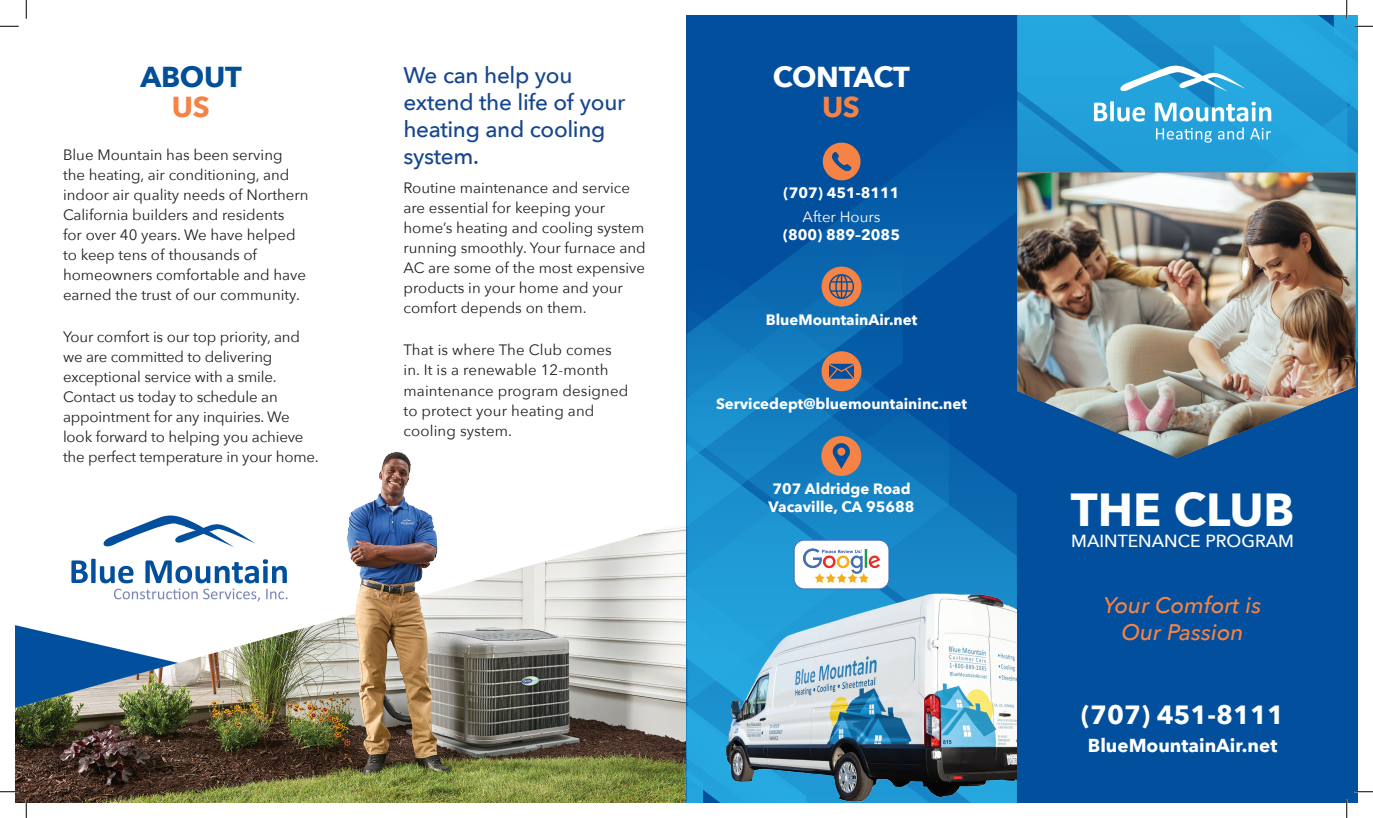
<style>
.page{position:relative;width:1373px;height:818px;background:#fff}
.page>*{position:absolute;margin:0;border:0;box-sizing:border-box;transform-origin:0 0}
.t1{font:700 46.25px "Avenir Next";color:#fff}
.t2{font:700 28.75px "Avenir Next";letter-spacing:-.02em;color:#fff}
.t3{font:700 28.75px "Avenir Next";letter-spacing:-.01em;color:#014e99}
.t4{font:700 28.75px "Avenir Next";color:#f58345}
.t5{font:700 26.25px "Avenir Next";color:#fff}
.t6{font:500 22.5px/27px "Avenir Next";letter-spacing:-.015em;color:#17468e}
.t7{font:italic 500 22.5px/27px "Avenir Next";color:#f58345;text-align:center}
.t8{font:700 18.75px "Avenir Next";color:#fff}
.t9{font:500 17.5px "Avenir Next";color:#fff}
.t10{font:15px/20px "Avenir Next";color:#231f20}
.t11{font:700 15px/18px "Avenir Next";color:#fff}
.t12{font:15px "Avenir Next";color:#fff}
</style>
<div class="page">
<img style="left:16px;top:452px;width:670px;height:350px">
<svg style="left:99px;top:515px;width:157px;height:35px"></svg>
<svg style="left:71px;top:558px;width:216px;height:43px"></svg>
<div style="left:686px;top:15px;width:331px;height:787px;background:#014f9d"></div>
<svg style="left:948px;top:462px;width:69px;height:117px"></svg>
<svg style="left:686px;top:462px;width:262px;height:117px"></svg>
<svg style="left:686px;top:142px;width:331px;height:320px"></svg>
<img style="left:686px;top:579px;width:331px;height:223px">
<div style="left:1017px;top:15px;width:341px;height:787px;background:#014f9d"></div>
<svg style="left:1017px;top:15px;width:77px;height:157px"></svg>
<svg style="left:1355px;top:260px;width:3px;height:102px"></svg>
<img style="left:1017px;top:172px;width:338px;height:286px">
<svg style="left:823px;top:143px;width:37px;height:37px"></svg>
<svg style="left:821px;top:266px;width:40px;height:40px"></svg>
<svg style="left:821px;top:351px;width:40px;height:40px"></svg>
<svg style="left:821px;top:436px;width:40px;height:40px"></svg>
<div style="left:794px;top:540px;width:95px;height:49px;background:#fff;border-radius:10px"></div>
<img style="left:803px;top:548px;width:77px;height:34px">
<div style="left:793px;top:539px;width:96px;height:50px;border:1px solid #4470b7;border-radius:10px"></div>
<svg style="left:0;top:25px;width:19px;height:2px"></svg>
<svg style="left:0;top:790px;width:19px;height:2px"></svg>
<svg style="left:1354px;top:790px;width:19px;height:2px"></svg>
<svg style="left:25px;top:0;width:2px;height:19px"></svg>
<svg style="left:25px;top:799px;width:2px;height:19px"></svg>
<svg style="left:1094px;top:0;width:279px;height:219px"></svg>
<svg style="left:1345px;top:799px;width:2px;height:19px"></svg>
<h2 class="t3" style="left:140px;top:52px;width:103px">ABOUT</h2>
<h2 class="t4" style="left:172px;top:82px;width:39px">US</h2>
<p class="t10" style="left:63px;top:144px;width:247px">Blue Mountain has been serving<br>the heating, air conditioning, and indoor air quality needs of Northern California builders and residents<br>for over 40 years. We have helped to keep tens of thousands of homeowners comfortable and have earned the trust of our community.</p>
<p class="t10" style="left:63px;top:326px;width:257px">Your comfort is our top priority, and we are committed to delivering exceptional service with a smile.<br>Contact us today to schedule an appointment for any inquiries. We look forward to helping you achieve the perfect temperature in your home.</p>
<h3 class="t6" style="left:403px;top:61px;width:223px">We can help you extend the life of your heating and cooling system.</h3>
<p class="t10" style="left:403px;top:177px;width:244px">Routine maintenance and service are essential for keeping your home’s heating and cooling system running smoothly. Your furnace and<br>AC are some of the most expensive products in your home and your comfort depends on them.</p>
<p class="t10" style="left:403px;top:339px;width:226px">That is where The Club comes in. It is a renewable 12-month maintenance program designed to protect your heating and cooling system.</p>
<h2 class="t2" style="left:772px;top:52px;width:139px">CONTACT</h2>
<h2 class="t4" style="left:822px;top:82px;width:39px">US</h2>
<p class="t11" style="left:783px;top:184px;width:117px">(707) 451-8111</p>
<p class="t12" style="left:802px;top:204px;width:79px">After Hours</p>
<p class="t11" style="left:783px;top:225px;width:118px">(800) 889–2085</p>
<p class="t11" style="left:766px;top:310px;width:153px">BlueMountainAir.net</p>
<p class="t11" style="left:716px;top:395px;width:252px">Servicedept@bluemountaininc.net</p>
<p class="t11" style="left:768px;top:480px;width:147px">707 Aldridge Road<br>Vacaville, CA 95688</p>
<h1 class="t1" style="left:1071px;top:469px;width:225px">THE CLUB</h1>
<p class="t9" style="left:1071px;top:525px;width:224px">MAINTENANCE PROGRAM</p>
<h3 class="t7" style="left:1103px;top:591px;width:159px">Your Comfort is<br>Our Passion</h3>
<h3 class="t5" style="left:1081px;top:692px;width:204px">(707) 451-8111</h3>
<p class="t8" style="left:1088px;top:729px;width:191px">BlueMountainAir.net</p>
</div>
